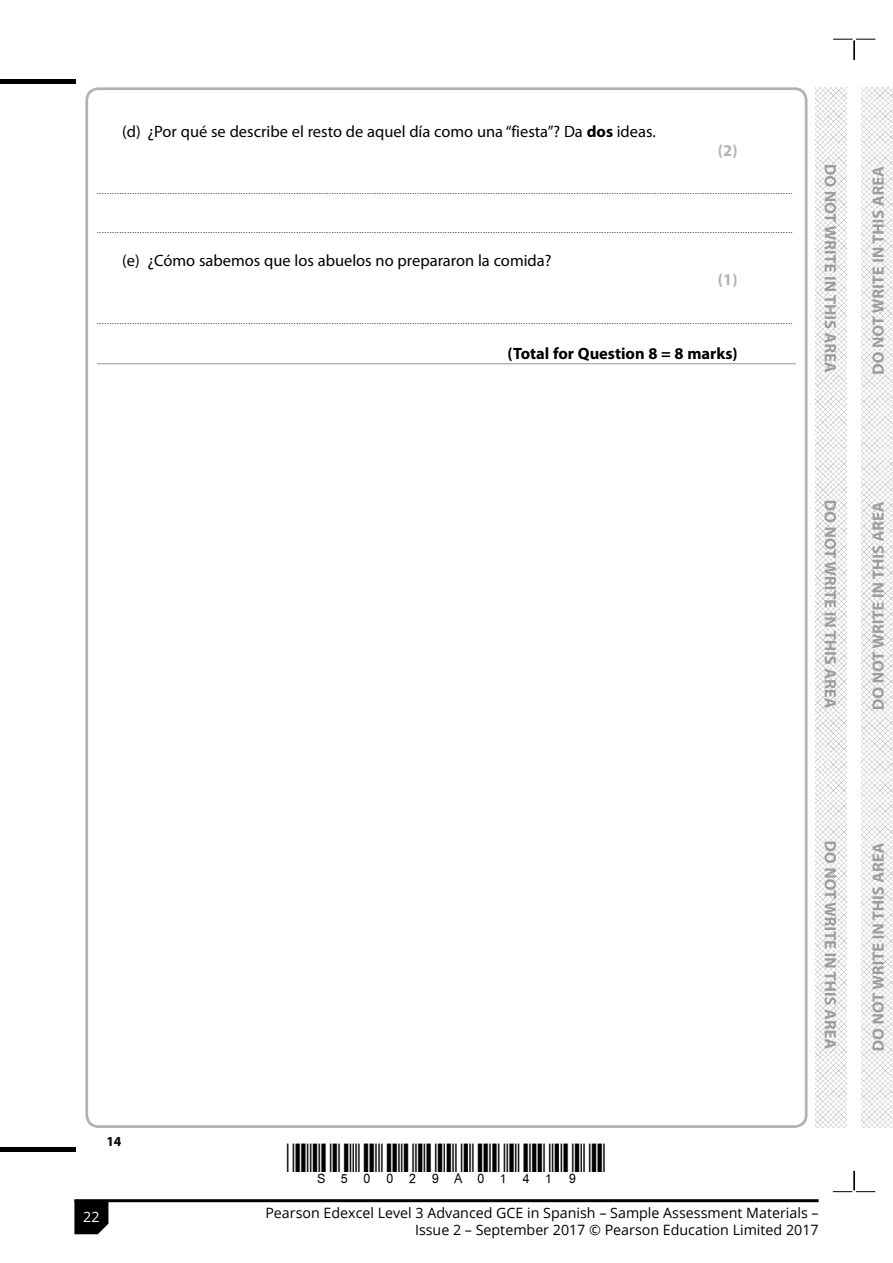
<style>
.page{position:relative;width:893px;height:1263px;background:#fff}
.page>*{position:absolute;margin:0;border:0;box-sizing:border-box;transform-origin:0 0}
.t1{font:16.5px "Myriad Pro";color:#000}
.t2{font:700 16.5px "Myriad Pro";color:#000}
.t3{font:700 16.5px "Myriad Pro";color:#b3b2b2}
.t4{font:14.25px/16.5px "Open Sans";color:#000;text-align:right}
.t5{font:14.25px "Open Sans";color:#fff}
.t6{font:700 13.65px "Myriad Pro";color:#000}
.t7{font:8.25px "Myriad Pro";color:#000}
.s1{font-weight:700}
</style>
<div class="page">
<img style="left:862px;top:87px;width:31px;height:1041px">
<div style="left:0;top:79px;width:75px;height:5px;background:#000"></div>
<div style="left:0;top:1147px;width:75px;height:5px;background:#000"></div>
<svg style="left:833px;top:39px;width:42px;height:21px"></svg>
<svg style="left:833px;top:1171px;width:42px;height:21px"></svg>
<img style="left:815px;top:87px;width:31px;height:1041px">
<svg style="left:824px;top:165px;width:12px;height:884px"></svg>
<svg style="left:872px;top:166px;width:12px;height:884px"></svg>
<hr style="left:97px;top:363px;width:699px;height:1px;background:#b3b2b2">
<hr style="left:74px;top:1199px;width:745px;height:3px;background:#000">
<svg style="left:74px;top:1200px;width:34px;height:34px"></svg>
<h1 class="t1" style="left:122px;top:122px;width:535px">(d) ¿Por qué se describe el resto de aquel día como una “fiesta”? Da <span class="s1">dos</span> ideas.</h1>
<h1 class="t3" style="left:718px;top:141px;width:21px">(2)</h1>
<p class="t7" style="left:97px;top:187px;width:697px">....................................................................................................................................................................................................................................................................................</p>
<p class="t7" style="left:97px;top:226px;width:697px">....................................................................................................................................................................................................................................................................................</p>
<h1 class="t1" style="left:122px;top:251px;width:431px">(e) ¿Cómo sabemos que los abuelos no prepararon la comida?</h1>
<h1 class="t3" style="left:718px;top:270px;width:21px">(1)</h1>
<p class="t7" style="left:97px;top:316px;width:697px">....................................................................................................................................................................................................................................................................................</p>
<h1 class="t2" style="left:507px;top:344px;width:232px">(Total for Question 8 = 8 marks)</h1>
<h3 class="t6" style="left:106px;top:1134px;width:17px">14</h3>
<h2 class="t5" style="left:83px;top:1207px;width:18px">22</h2>
<h2 class="t4" style="left:265px;top:1204px;width:555px">Pearson Edexcel Level 3 Advanced GCE in Spanish – Sample Assessment Materials –<br>Issue 2 – September 2017 © Pearson Education Limited 2017</h2>
</div>
